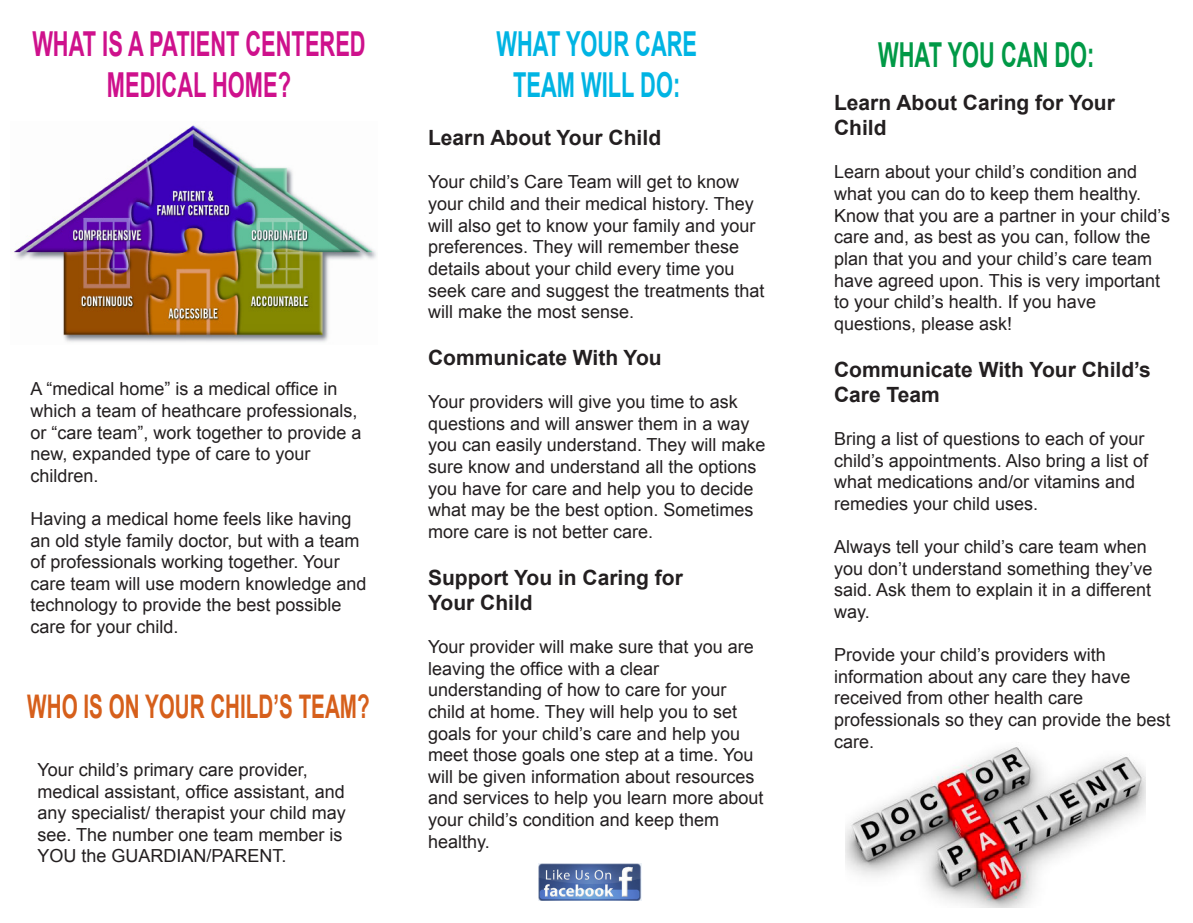
<style>
.page{position:relative;width:1193px;height:923px;background:#fff}
.page>*{position:absolute;margin:0;border:0;box-sizing:border-box;transform-origin:0 0}
.t1{font:700 34.35px "Arial";color:#ce118c;scale:.64 1}
.t2{font:700 34.35px "Arial";color:#00b4e3;scale:.64 1}
.t3{font:700 34.35px "Arial";color:#009946;scale:.64 1}
.t4{font:700 32.55px "Arial";color:#d65f1b;scale:.63 1}
.t5{font:700 21px/25.2px "Arial";color:#231f20}
.t6{font:18px/21.6px "Arial";color:#231f20}
</style>
<div class="page">
<img style="left:845px;top:747px;width:300px;height:160px">
<img style="left:538px;top:863px;width:103px;height:37px">
<img style="left:12px;top:124px;width:364px;height:218px">
<p class="t1" style="left:32px;top:21px;width:522px">WHAT IS A PATIENT CENTERED</p>
<p class="t1" style="left:107px;top:62px;width:289px">MEDICAL HOME?</p>
<p class="t6" style="left:30px;top:378px;width:333px">A “medical home” is a medical office in which a team of heathcare professionals, or “care team”, work together to provide a new, expanded type of care to your</p>
<p class="t6" style="left:30px;top:465px;width:70px">children.</p>
<p class="t6" style="left:30px;top:508px;width:338px">Having a medical home feels like having an old style family doctor, but with a team of professionals working together. Your care team will use modern knowledge and technology to provide the best possible care for your child.</p>
<p class="t4" style="left:27px;top:684px;width:545px">WHO IS ON YOUR CHILD’S TEAM?</p>
<p class="t6" style="left:38px;top:759px;width:272px">Your child’s primary care provider,</p>
<p class="t6" style="left:38px;top:780px;width:310px">medical assistant, office assistant, and any specialist/ therapist your child may see. The number one team member is YOU the GUARDIAN/PARENT.</p>
<p class="t2" style="left:496px;top:21px;width:315px">WHAT YOUR CARE</p>
<p class="t2" style="left:513px;top:62px;width:262px">TEAM WILL DO:</p>
<p class="t5" style="left:428px;top:126px;width:234px">Learn About Your Child</p>
<p class="t6" style="left:428px;top:171px;width:338px">Your child’s Care Team will get to know your child and their medical history. They will also get to know your family and your preferences. They will remember these details about your child every time you seek care and suggest the treatments that will make the most sense.</p>
<p class="t5" style="left:428px;top:345px;width:235px">Communicate With You</p>
<p class="t6" style="left:428px;top:391px;width:339px">Your providers will give you time to ask questions and will answer them in a way you can easily understand. They will make sure know and understand all the options you have for care and help you to decide what may be the best option. Sometimes more care is not better care.</p>
<p class="t5" style="left:428px;top:565px;width:256px">Support You in Caring for</p>
<p class="t5" style="left:428px;top:590px;width:106px">Your Child</p>
<p class="t6" style="left:428px;top:636px;width:327px">Your provider will make sure that you are leaving the office with a clear</p>
<p class="t6" style="left:428px;top:679px;width:337px">understanding of how to care for your child at home. They will help you to set goals for your child’s care and help you meet those goals one step at a time. You will be given information about resources and services to help you learn more about your child’s condition and keep them healthy.</p>
<p class="t3" style="left:878px;top:32px;width:339px">WHAT YOU CAN DO:</p>
<p class="t5" style="left:834px;top:91px;width:282px">Learn About Caring for Your<br>Child</p>
<p class="t6" style="left:834px;top:161px;width:337px">Learn about your child’s condition and what you can do to keep them healthy.<br>Know that you are a partner in your child’s care and, as best as you can, follow the plan that you and your child’s care team have agreed upon. This is very important to your child’s health. If you have</p>
<p class="t6" style="left:834px;top:313px;width:180px">questions, please ask!</p>
<p class="t5" style="left:834px;top:357px;width:318px">Communicate With Your Child’s<br>Care Team</p>
<p class="t6" style="left:834px;top:428px;width:315px">Bring a list of questions to each of your child’s appointments. Also bring a list of what medications and/or vitamins and remedies your child uses.</p>
<p class="t6" style="left:834px;top:536px;width:320px">Always tell your child’s care team when you don’t understand something they’ve said. Ask them to explain it in a different way.</p>
<p class="t6" style="left:834px;top:644px;width:273px">Provide your child’s providers with</p>
<p class="t6" style="left:834px;top:665px;width:298px">information about any care they have</p>
<p class="t6" style="left:834px;top:687px;width:251px">received from other health care</p>
<p class="t6" style="left:834px;top:709px;width:338px">professionals so they can provide the best care.</p>
</div>
